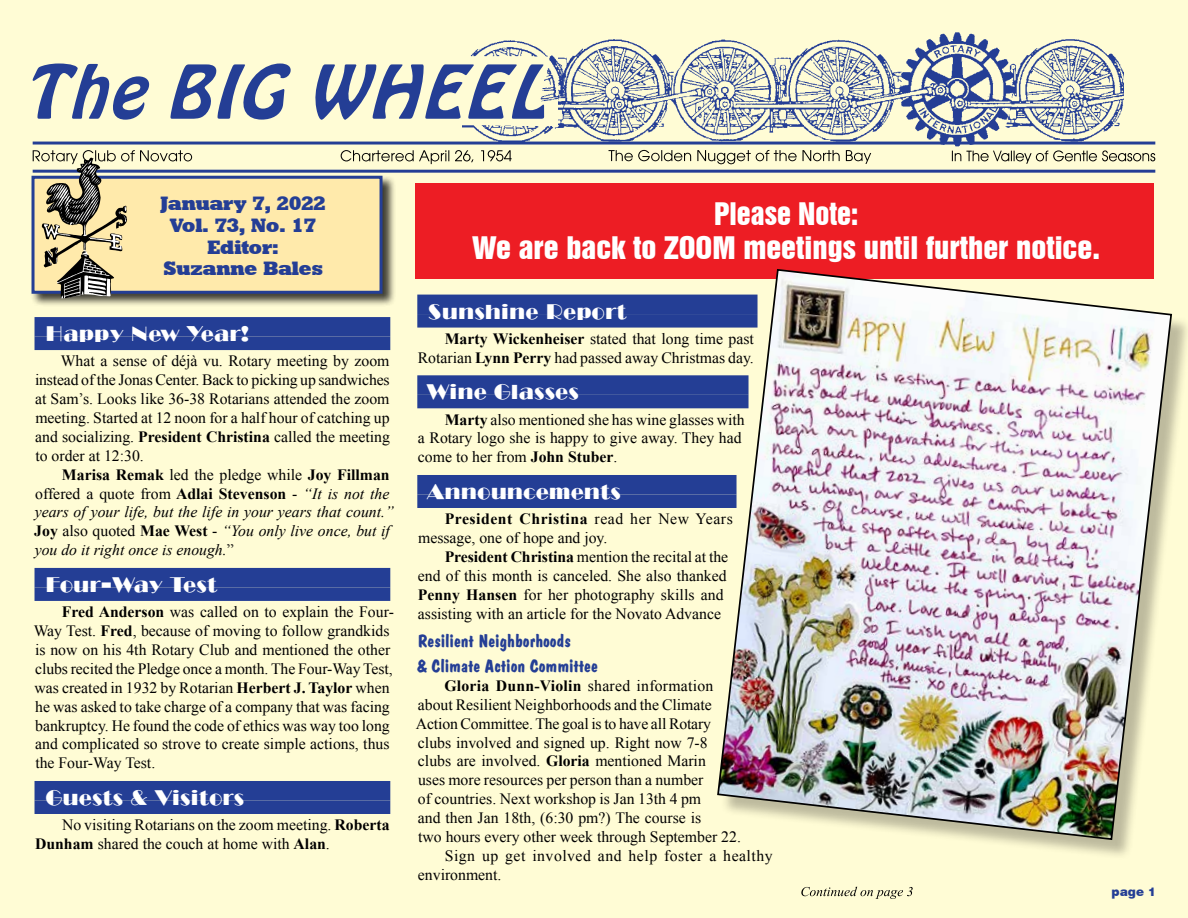
<style>
.page{position:relative;width:1188px;height:918px;background:#fffcd5}
.page>*{position:absolute;margin:0;border:0;box-sizing:border-box;transform-origin:0 0}
.t1{font:28.5px/34.2px "Swiss 921 BT Regular A";color:#fff;text-align:center}
.t2{font:21px "LTC Broadway";color:#fff}
.t3{font:21px "LTC Broadway";letter-spacing:-.02em;color:#fff}
.t4{font:19.5px/21.8px "Geometric Slab 712 BT Extra Bold A";color:#243e95;text-align:center}
.t5{font:18px/25.2px "Dom Bold BT";letter-spacing:.01em;color:#243e95}
.t6{font:15.75px/18.9px "Times New Roman";color:#000}
.t7{font:italic 15.75px/18.9px "Times New Roman";color:#000}
.t8{font:15.75px "Times New Roman";letter-spacing:.03em;color:#000}
.t9{font:700 15.75px "Times New Roman";letter-spacing:.015em;color:#000}
.t10{font:900 12px "Swiss 721 BT";color:#243e95}
.s1{font-weight:700}
.s2{font-weight:700;font-style:normal}
.s3{font-style:normal}
.s4{font-weight:400}
</style>
<div class="page">
<hr style="left:33px;top:142px;width:1122px;height:3px;background:#243e95">
<hr style="left:33px;top:170px;width:1122px;height:3px;background:#243e95">
<svg style="left:952px;top:150px;width:203px;height:14px"></svg>
<svg style="left:341px;top:150px;width:171px;height:14px"></svg>
<svg style="left:609px;top:150px;width:262px;height:14px"></svg>
<img style="left:566px;top:32px;width:558px;height:115px">
<svg style="left:32px;top:63px;width:430px;height:57px"></svg>
<img style="left:462px;top:40px;width:104px;height:111px">
<div style="left:31px;top:175px;width:365px;height:132px;background:#000;opacity:.75"></div>
<div style="left:33px;top:177px;width:348px;height:115px;background:#ffeaab"></div>
<div style="left:32px;top:176px;width:351px;height:118px;border:3px solid #243e95"></div>
<svg style="left:33px;top:150px;width:159px;height:148px"></svg>
<svg style="left:801px;top:887px;width:112px;height:12px"></svg>
<div style="left:35px;top:317px;width:355px;height:20px;background:#243e95"></div>
<div style="left:35px;top:337px;width:355px;height:13px;background:#243e95"></div>
<div style="left:35px;top:568px;width:355px;height:19px;background:#243e95"></div>
<div style="left:35px;top:587px;width:355px;height:14px;background:#243e95"></div>
<div style="left:35px;top:781px;width:355px;height:19px;background:#243e95"></div>
<div style="left:35px;top:800px;width:355px;height:14px;background:#243e95"></div>
<div style="left:417px;top:295px;width:341px;height:19px;background:#243e95"></div>
<div style="left:417px;top:314px;width:341px;height:14px;background:#243e95"></div>
<div style="left:417px;top:375px;width:332px;height:20px;background:#243e95"></div>
<div style="left:417px;top:395px;width:332px;height:13px;background:#243e95"></div>
<div style="left:417px;top:475px;width:320px;height:19px;background:#243e95"></div>
<div style="left:417px;top:494px;width:320px;height:14px;background:#243e95"></div>
<div style="left:416px;top:184px;width:738px;height:95px;background:#ed1d24"></div>
<div style="left:721px;top:272px;width:467px;height:588px;background:#000;opacity:.26"></div>
<img style="left:716px;top:269px;width:457px;height:572px">
<p class="t4" style="left:160px;top:192px;width:167px">January 7, 2022<br>Vol. 73, No. 17<br>Editor:<br>Suzanne Bales</p>
<h2 class="t2" style="left:45px;top:322px;width:205px">Happy New Year!</h2>
<p class="t6" style="left:35px;top:351px;width:356px;text-align:justify;text-indent:26px">What a sense of déjà vu. Rotary meeting by zoom instead of the Jonas Center. Back to picking up sandwiches at Sam’s. Looks like 36-38 Rotarians attended the zoom meeting. Started at 12 noon for a half hour of catching up and socializing. <span class="s1">President Christina</span> called the meeting to order at 12:30.</p>
<p class="t7" style="left:34px;top:465px;width:361px;text-indent:28px"><span class="s2">Marisa Remak</span> <span class="s3">led the pledge while</span> <span class="s2">Joy Fillman </span><span class="s3">offered a quote from</span> <span class="s2">Adlai Stevenson</span> <span class="s3">-</span> “It is not the years of your life, but the life in your years that count.” <span class="s2">Joy</span> <span class="s3">also quoted</span> <span class="s2">Mae West</span> <span class="s3">-</span> “You only live once, but if you do it right once is enough.<span class="s3">”</span></p>
<h2 class="t3" style="left:45px;top:573px;width:174px">Four-Way Test</h2>
<p class="t6" style="left:34px;top:602px;width:362px;text-indent:28px"><span class="s1">Fred Anderson</span> was called on to explain the Four-Way Test. <span class="s1">Fred</span>, because of moving to follow grandkids is now on his 4th Rotary Club and mentioned the other clubs recited the Pledge once a month. The Four-Way Test, was created in 1932 by Rotarian <span class="s1">Herbert J. Taylor</span> when he was asked to take charge of a company that was facing bankruptcy. He found the code of ethics was way too long and complicated so strove to create simple actions, thus the Four-Way Test.</p>
<h2 class="t2" style="left:45px;top:786px;width:200px">Guests &amp; Visitors</h2>
<p class="t6" style="left:35px;top:815px;width:356px;text-indent:27px">No visiting Rotarians on the zoom meeting. <span class="s1">Roberta<br>Dunham</span> shared the couch at home with <span class="s1">Alan</span>.</p>
<h1 class="t1" style="left:472px;top:196px;width:629px">Please Note:<br>We are back to ZOOM meetings until further notice.</h1>
<h2 class="t2" style="left:428px;top:299px;width:200px">Sunshine Report</h2>
<p class="t6" style="left:418px;top:329px;width:338px;text-align:right"><span class="s1">Marty Wickenheiser</span> stated that long time past<br>Rotarian <span class="s1">Lynn Perry</span> had passed away Christmas day.</p>
<h2 class="t2" style="left:426px;top:380px;width:154px">Wine Glasses</h2>
<p class="t6" style="left:418px;top:410px;width:328px;text-indent:27px"><span class="s1">Marty</span> also mentioned she has wine glasses with a Rotary logo she is happy to give away. They had come to her from <span class="s1">John Stuber</span>.</p>
<h2 class="t2" style="left:427px;top:480px;width:196px">Announcements</h2>
<p class="t6" style="left:418px;top:509px;width:316px;text-indent:27px"><span class="s1">President Christina</span> read her New Years message, one of hope and joy.</p>
<p class="t6" style="left:418px;top:547px;width:312px;text-indent:27px"><span class="s1">President Christina</span> mention the recital at the end of this month is canceled. She also thanked <span class="s1">Penny Hansen</span> for her photography skills and assisting with an article for the Novato Advance</p>
<p class="t5" style="left:417px;top:628px;width:182px">Resilient Neighborhoods<br>&amp; Climate Action Committee</p>
<p class="t9" style="left:444px;top:675px;width:270px">Gloria Dunn-Violin <span class="s4">shared information</span></p>
<p class="t6" style="left:418px;top:695px;width:295px">about Resilient Neighborhoods and the Climate</p>
<p class="t6" style="left:416px;top:714px;width:297px">Action Committee. The goal is to have all Rotary</p>
<p class="t6" style="left:418px;top:733px;width:291px">clubs involved and signed up. Right now 7-8</p>
<p class="t6" style="left:418px;top:752px;width:289px">clubs are involved. <span class="s1">Gloria</span> mentioned Marin</p>
<p class="t6" style="left:418px;top:770px;width:287px">uses more resources per person than a number</p>
<p class="t6" style="left:418px;top:789px;width:285px">of countries. Next workshop is Jan 13th 4 pm</p>
<p class="t6" style="left:418px;top:808px;width:285px">and then Jan 18th, (6:30 pm?) The course is</p>
<p class="t6" style="left:418px;top:827px;width:324px">two hours every other week through September 22.</p>
<p class="t8" style="left:445px;top:845px;width:329px">Sign up get involved and help foster a healthy</p>
<p class="t6" style="left:418px;top:865px;width:85px">environment.</p>
<p class="t10" style="left:1112px;top:885px;width:46px">page 1</p>
</div>
